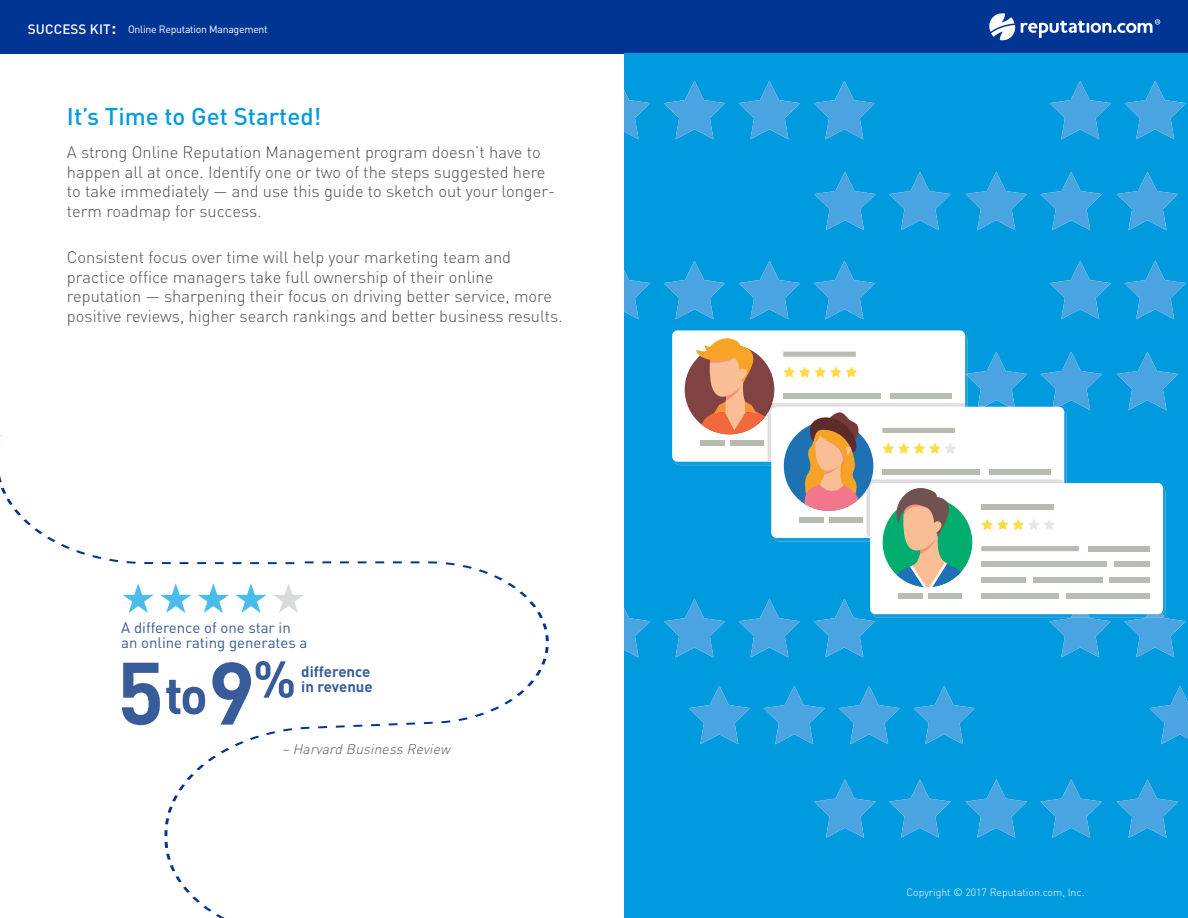
<style>
.page{position:relative;width:1188px;height:918px;background:#fff}
.page>*{position:absolute;margin:0;border:0;box-sizing:border-box;transform-origin:0 0}
.t1{font:700 87px "DIN Pro";color:#385c9a}
.blue_header{font:500 24px "DIN Pro";color:#009bde}
.Body{font:300 16.5px/19.5px "DIN Pro";color:#4d4d4f}
.t2{font:15px/15px "DIN Pro";color:#385c9a}
.t3{font:700 15px/15px "DIN Pro";color:#385c9a}
.credit{font:italic 300 13.8px "DIN Pro";color:#58595b}
.t4{font:10.5px "DIN Pro";letter-spacing:-.025em;color:#fff}
.Body_copy{font:300 10.5px "DIN Pro";color:#fff}
.s1{font-weight:500;font-size:13.5px}
.s2{font-weight:500;font-size:19.5px}
.s3{font-size:52.05px}
</style>
<div class="page">
<div style="left:0;top:0;width:1188px;height:54px;background:#003594"></div>
<svg style="left:989px;top:13px;width:171px;height:28px"></svg>
<svg style="left:164px;top:561px;width:385px;height:357px"></svg>
<svg style="left:0;top:435px;width:294px;height:129px"></svg>
<svg style="left:123px;top:583px;width:31px;height:30px"></svg>
<svg style="left:160px;top:583px;width:31px;height:30px"></svg>
<svg style="left:198px;top:583px;width:31px;height:30px"></svg>
<svg style="left:235px;top:583px;width:32px;height:30px"></svg>
<svg style="left:273px;top:583px;width:31px;height:30px"></svg>
<div style="left:624px;top:54px;width:564px;height:864px;background:#009bde"></div>
<svg style="left:624px;top:608px;width:26px;height:49px"></svg>
<svg style="left:689px;top:686px;width:61px;height:58px"></svg>
<svg style="left:763px;top:686px;width:62px;height:58px"></svg>
<svg style="left:838px;top:686px;width:62px;height:58px"></svg>
<svg style="left:913px;top:686px;width:62px;height:58px"></svg>
<svg style="left:1149px;top:686px;width:39px;height:58px"></svg>
<svg style="left:1117px;top:779px;width:61px;height:59px"></svg>
<svg style="left:814px;top:779px;width:62px;height:59px"></svg>
<svg style="left:889px;top:779px;width:62px;height:59px"></svg>
<svg style="left:965px;top:779px;width:62px;height:59px"></svg>
<svg style="left:1040px;top:779px;width:62px;height:59px"></svg>
<svg style="left:624px;top:90px;width:26px;height:49px"></svg>
<svg style="left:664px;top:81px;width:61px;height:58px"></svg>
<svg style="left:739px;top:81px;width:61px;height:58px"></svg>
<svg style="left:814px;top:81px;width:61px;height:58px"></svg>
<svg style="left:1049px;top:81px;width:62px;height:58px"></svg>
<svg style="left:1124px;top:81px;width:62px;height:58px"></svg>
<svg style="left:1117px;top:172px;width:61px;height:58px"></svg>
<svg style="left:814px;top:172px;width:62px;height:58px"></svg>
<svg style="left:889px;top:172px;width:62px;height:58px"></svg>
<svg style="left:965px;top:172px;width:62px;height:58px"></svg>
<svg style="left:1040px;top:172px;width:62px;height:58px"></svg>
<svg style="left:624px;top:270px;width:26px;height:49px"></svg>
<svg style="left:664px;top:261px;width:61px;height:58px"></svg>
<svg style="left:739px;top:261px;width:61px;height:58px"></svg>
<svg style="left:814px;top:261px;width:61px;height:58px"></svg>
<svg style="left:1049px;top:261px;width:62px;height:58px"></svg>
<svg style="left:1124px;top:261px;width:62px;height:58px"></svg>
<svg style="left:664px;top:332px;width:522px;height:325px"></svg>
<p class="t4" style="left:28px;top:22px;width:241px"><span class="s1">SUCCESS KIT</span><span class="s2">:</span> Online Reputation Management</p>
<p class="blue_header" style="left:67px;top:100px;width:256px">It’s Time to Get Started!</p>
<p class="Body" style="left:67px;top:142px;width:490px">A strong Online Reputation Management program doesn’t have to happen all at once. Identify one or two of the steps suggested here to take immediately — and use this guide to sketch out your longer&shy;term roadmap for success.</p>
<p class="Body" style="left:67px;top:247px;width:497px">Consistent focus over time will help your marketing team and practice office managers take full ownership of their online reputation — sharpening their focus on driving better service, more positive reviews, higher search rankings and better business results.</p>
<p class="t2" style="left:121px;top:620px;width:188px">A difference of one star in an online rating generates a</p>
<p class="t3" style="left:301px;top:663px;width:73px">difference in revenue</p>
<p class="t1" style="left:117px;top:634px;width:181px">5<span class="s3">to</span>9<sup>%</sup></p>
<p class="credit" style="left:282px;top:740px;width:173px">~ Harvard Business Review</p>
<p class="Body_copy" style="left:906px;top:885px;width:180px">Copyright © 2017 Reputation.com, Inc.</p>
</div>
